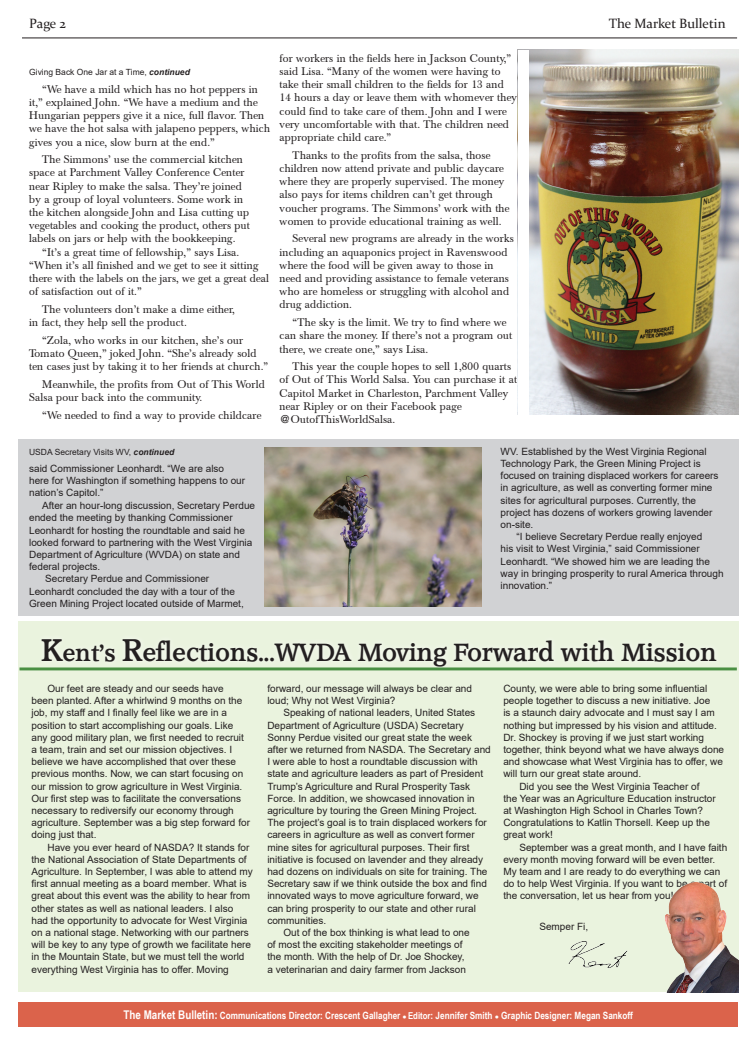
<style>
.page{position:relative;width:752px;height:1044px;background:#fff}
.page>*{position:absolute;margin:0;border:0;box-sizing:border-box;transform-origin:0 0}
.t1{font:700 24px "Accolade Serial";color:#231f20}
.t2{font:13.5px "Constantia";color:#231f20}
.t3{font:11px/13.2px "Baskerville Two";color:#231f20}
.t4{font:10px/12.2px "Arial";color:#231f20}
.t5{font:700 10px "Arial Narrow";color:#fff}
.t6{font:8.5px "Arial";color:#231f20}
.s1{font-weight:700;font-style:italic}
.s2{font-size:30.3px}
.s3{font-size:22.6px}
.s4{font-size:12px}
.s5{font-family:"Impact";font-weight:400;font-size:7px}
.s6{font-size:9.5px}
</style>
<div class="page">
<hr style="left:22px;top:38px;width:715px;height:1px;background:#231f20">
<div style="left:18px;top:1002px;width:720px;height:25px;background:#db634b"></div>
<div style="left:18px;top:621px;width:720px;height:371px;background:#eaf3de"></div>
<img style="left:568px;top:941px;width:60px;height:27px">
<img style="left:529px;top:50px;width:209px;height:365px">
<img style="left:665px;top:882px;width:73px;height:110px">
<hr style="left:19px;top:667px;width:717px;height:3px;background:#4a8f43">
<div style="left:18px;top:439px;width:720px;height:177px;background:#d1d2d4"></div>
<img style="left:265px;top:448px;width:216px;height:158px">
<p class="t2" style="left:29px;top:14px;width:38px">Page 2</p>
<p class="t2" style="left:608px;top:14px;width:118px">The Market Bulletin</p>
<p class="t6" style="left:29px;top:66px;width:162px">Giving Back One Jar at a Time, <span class="s1">continued</span></p>
<p class="t3" style="left:29px;top:83px;width:242px;text-indent:13px">“We have a mild which has no hot peppers in it,” explained John. “We have a medium and the Hungarian peppers give it a nice, full flavor. Then we have the hot salsa with jalapeno peppers, which gives you a nice, slow burn at the end.”</p>
<p class="t3" style="left:29px;top:153px;width:222px;text-indent:13px">The Simmons’ use the commercial kitchen space at Parchment Valley Conference Center near Ripley to make the salsa. They’re joined by a group of loyal volunteers. Some work in the kitchen alongside John and Lisa cutting up vegetables and cooking the product, others put labels on jars or help with the bookkeeping.</p>
<p class="t3" style="left:29px;top:246px;width:241px;text-indent:13px">“It’s a great time of fellowship,” says Lisa. “When it’s all finished and we get to see it sitting there with the labels on the jars, we get a great deal of satisfaction out of it.”</p>
<p class="t3" style="left:42px;top:303px;width:194px">The volunteers don’t make a dime either,</p>
<p class="t3" style="left:29px;top:316px;width:159px">in fact, they help sell the product.</p>
<p class="t3" style="left:42px;top:334px;width:203px">“Zola, who works in our kitchen, she’s our</p>
<p class="t3" style="left:29px;top:347px;width:241px">Tomato Queen,” joked John. “She’s already sold ten cases just by taking it to her friends at church.”</p>
<p class="t3" style="left:29px;top:378px;width:237px;text-indent:13px">Meanwhile, the profits from Out of This World<br>Salsa pour back into the community.</p>
<p class="t3" style="left:42px;top:409px;width:221px">“We needed to find a way to provide childcare</p>
<p class="t3" style="left:279px;top:52px;width:239px">for workers in the fields here in Jackson County,” said Lisa. “Many of the women were having to take their small children to the fields for 13 and 14 hours a day or leave them with whomever they could find to take care of them. John and I were very uncomfortable with that. The children need appropriate child care.”</p>
<p class="t3" style="left:279px;top:149px;width:231px;text-indent:13px">Thanks to the profits from the salsa, those children now attend private and public daycare where they are properly supervised. The money also pays for items children can’t get through voucher programs. The Simmons’ work with the women to provide educational training as well.</p>
<p class="t3" style="left:279px;top:232px;width:236px;text-indent:13px">Several new programs are already in the works including an aquaponics project in Ravenswood where the food will be given away to those in need and providing assistance to female veterans who are homeless or struggling with alcohol and drug addiction.</p>
<p class="t3" style="left:279px;top:316px;width:234px;text-indent:13px">“The sky is the limit. We try to find where we can share the money. If there’s not a program out there, we create one,” says Lisa.</p>
<p class="t3" style="left:279px;top:360px;width:239px;text-indent:13px">This year the couple hopes to sell 1,800 quarts of Out of This World Salsa. You can purchase it at Capitol Market in Charleston, Parchment Valley near Ripley or on their Facebook page</p>
<p class="t3" style="left:279px;top:413px;width:117px">@OutofThisWorldSalsa.</p>
<p class="t6" style="left:29px;top:446px;width:147px">USDA Secretary Visits WV, <span class="s1">continued</span></p>
<p class="t4" style="left:29px;top:462px;width:217px">said Commissioner Leonhardt. “We are also here for Washington if something happens to our nation’s Capitol.”</p>
<p class="t4" style="left:29px;top:500px;width:227px;text-indent:13px">After an hour-long discussion, Secretary Perdue ended the meeting by thanking Commissioner Leonhardt for hosting the roundtable and said he looked forward to partnering with the West Virginia Department of Agriculture (WVDA) on state and federal projects.</p>
<p class="t4" style="left:29px;top:573px;width:216px;text-indent:16px">Secretary Perdue and Commissioner<br>Leonhardt concluded the day with a tour of the<br>Green Mining Project located outside of Marmet,</p>
<p class="t4" style="left:500px;top:445px;width:219px">WV. Established by the West Virginia Regional Technology Park, the Green Mining Project is focused on training displaced workers for careers in agriculture, as well as converting former mine sites for agricultural purposes. Currently, the project has dozens of workers growing lavender on-site.</p>
<p class="t4" style="left:500px;top:531px;width:224px;text-indent:16px">“I believe Secretary Perdue really enjoyed<br>his visit to West Virginia,” said Commissioner Leonhardt. “We showed him we are leading the way in bringing prosperity to rural America through innovation.”</p>
<p class="t1" style="left:41px;top:639px;width:677px"><span class="s2">K</span><span class="s3">ent’s</span> <span class="s2">R</span>eflections...WVDA Moving Forward with Mission</p>
<p class="t4" style="left:31px;top:682px;width:220px;text-indent:16px">Our feet are steady and our seeds have<br>been planted. After a whirlwind 9 months on the job, my staff and I finally feel like we are in a position to start accomplishing our goals. Like any good military plan, we first needed to recruit a team, train and set our mission objectives. I believe we have accomplished that over these previous months. Now, we can start focusing on our mission to grow agriculture in West Virginia.<br>Our first step was to facilitate the conversations necessary to rediversify our economy through agriculture. September was a big step forward for doing just that.</p>
<p class="t4" style="left:31px;top:841px;width:223px;text-indent:16px">Have you ever heard of NASDA? It stands for the National Association of State Departments of Agriculture. In September, I was able to attend my first annual meeting as a board member. What is great about this event was the ability to hear from other states as well as national leaders. I also<br>had the opportunity to advocate for West Virginia on a national stage. Networking with our partners will be key to any type of growth we facilitate here in the Mountain State, but we must tell the world everything West Virginia has to offer. Moving</p>
<p class="t4" style="left:267px;top:682px;width:206px">forward, our message will always be clear and loud; Why not West Virginia?</p>
<p class="t4" style="left:267px;top:707px;width:225px;text-indent:16px">Speaking of national leaders, United States Department of Agriculture (USDA) Secretary Sonny Perdue visited our great state the week after we returned from NASDA. The Secretary and I were able to host a roundtable discussion with state and agriculture leaders as part of President Trump’s Agriculture and Rural Prosperity Task Force. In addition, we showcased innovation in agriculture by touring the Green Mining Project.<br>The project’s goal is to train displaced workers for careers in agriculture as well as convert former mine sites for agricultural purposes. Their first initiative is focused on lavender and they already had dozens on individuals on site for training. The Secretary saw if we think outside the box and find innovated ways to move agriculture forward, we can bring prosperity to our state and other rural communities.</p>
<p class="t4" style="left:267px;top:926px;width:204px;text-indent:16px">Out of the box thinking is what lead to one of most the exciting stakeholder meetings of the month. With the help of Dr. Joe Shockey, a veterinarian and dairy farmer from Jackson</p>
<p class="t4" style="left:503px;top:682px;width:222px">County, we were able to bring some influential people together to discuss a new initiative. Joe<br>is a staunch dairy advocate and I must say I am nothing but impressed by his vision and attitude.<br>Dr. Shockey is proving if we just start working together, think beyond what we have always done and showcase what West Virginia has to offer, we will turn our great state around.</p>
<p class="t4" style="left:503px;top:780px;width:214px;text-indent:16px">Did you see the West Virginia Teacher of the Year was an Agriculture Education instructor at Washington High School in Charles Town?<br>Congratulations to Katlin Thorsell. Keep up the great work!</p>
<p class="t4" style="left:503px;top:841px;width:225px;text-indent:16px">September was a great month, and I have faith every month moving forward will be even better.<br>My team and I are ready to do everything we can do to help West Virginia. If you want to be a part of the conversation, let us hear from you!</p>
<p class="t4" style="left:539px;top:920px;width:50px">Semper Fi,</p>
<p class="t5" style="left:123px;top:1008px;width:511px"><span class="s4">The Market Bulletin:</span> Communications Director: Crescent Gallagher <span class="s5">●</span> <span class="s6">Editor</span>: Jennifer Smith <span class="s5">●</span> Graphic Designer: Megan Sankoff</p>
</div>
